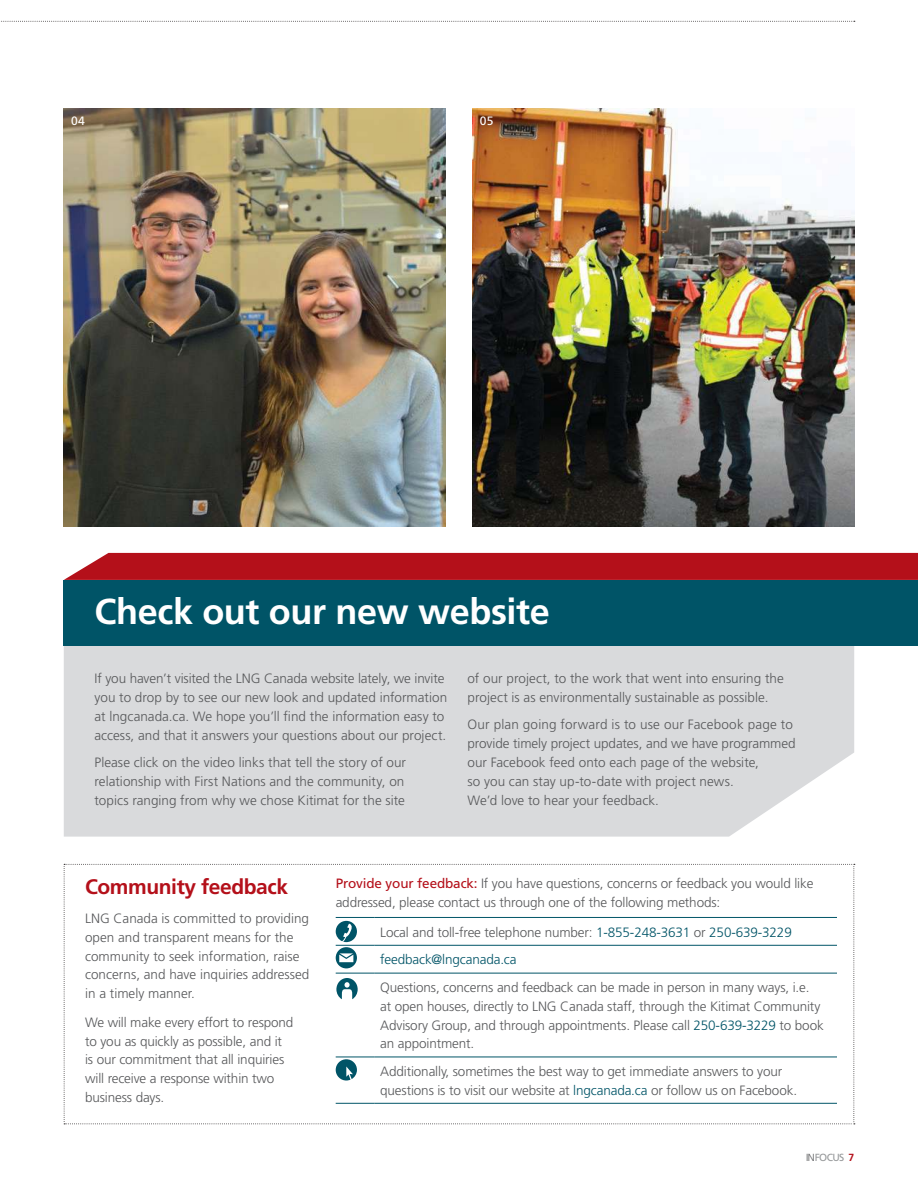
<style>
.page{position:relative;width:918px;height:1188px;background:#fff}
.page>*{position:absolute;margin:0;border:0;box-sizing:border-box;transform-origin:0 0}
.t1{font:700 36px "Frutiger";letter-spacing:-.01em;color:#fff}
.t2{font:700 21px "Frutiger";letter-spacing:-.02em;color:#b4101a}
.t3{font:300 13.5px/18.8px "Frutiger";letter-spacing:-.005em;color:#57585a}
.t4{font:300 13.5px/27.8px "Frutiger";letter-spacing:-.01em;color:#005467}
.t5{font:12.15px "Frutiger";color:#fff}
.t6{font:10.35px "Frutiger";letter-spacing:-.06em;color:#97999b}
.s1{font-weight:400;color:#b4101a}
.s2{color:#57585a}
.s3{color:#005467}
.s4{font-weight:300;color:#57585a}
.s5{font-weight:700;color:#b4101a}
</style>
<div class="page">
<svg style="left:1px;top:21px;width:854px;height:1px"></svg>
<img style="left:472px;top:108px;width:382px;height:418px">
<img style="left:64px;top:108px;width:381px;height:418px">
<div style="left:64px;top:645px;width:790px;height:192px;background:#d9dadc"></div>
<div style="left:64px;top:553px;width:854px;height:27px;background:#b4101a"></div>
<div style="left:64px;top:580px;width:854px;height:65px;background:#005467"></div>
<svg style="left:64px;top:864px;width:791px;height:261px"></svg>
<p class="t5" style="left:71px;top:115px;width:15px">04</p>
<p class="t5" style="left:480px;top:115px;width:15px">05</p>
<h1 class="t1" style="left:94px;top:596px;width:457px">Check out our new website</h1>
<p class="t3" style="left:94px;top:669px;width:354px">If you haven’t visited the LNG Canada website lately, we invite you to drop by to see our new look and updated information at lngcanada.ca. We hope you’ll ind the information easy to access, and that it answers your questions about our project.</p>
<p class="t3" style="left:94px;top:754px;width:313px">Please click on the video links that tell the story of our relationship with First Nations and the community, on topics ranging from why we chose Kitimat for the site</p>
<p class="t3" style="left:468px;top:670px;width:318px">of our project, to the work that went into ensuring the project is as environmentally sustainable as possible.</p>
<p class="t3" style="left:468px;top:716px;width:330px">Our plan going forward is to use our Facebook page to provide timely project updates, and we have programmed our Facebook feed onto each page of the website,<br>so you can stay up-to-date with project news.<br>We’d love to hear your feedback.</p>
<h2 class="t2" style="left:85px;top:878px;width:204px">Community feedback</h2>
<p class="t3" style="left:85px;top:910px;width:226px">LNG Canada is committed to providing open and transparent means for the community to seek information, raise concerns, and have inquiries addressed in a timely manner.</p>
<p class="t3" style="left:85px;top:1014px;width:210px">We will make every effort to respond to you as quickly as possible, and it is our commitment that all inquiries will receive a response within two business days.</p>
<p class="t3" style="left:336px;top:875px;width:479px"><span class="s1">Provide your feedback:</span> If you have questions, concerns or feedback you would like addressed, please contact us through one of the following methods:</p>
<p class="t4" style="left:380px;top:919px;width:413px"><span class="s2">Local and toll-free telephone number:</span> 1-855-248-3631 <span class="s2">or</span> 250-639-3229 feedback@lngcanada.ca</p>
<p class="t3" style="left:380px;top:979px;width:445px">Questions, concerns and feedback can be made in person in many ways, i.e. at open houses, directly to LNG Canada staff, through the Kitimat Community Advisory Group, and through appointments. Please call <span class="s3">250-639-3229</span> to book an appointment.</p>
<p class="t3" style="left:380px;top:1063px;width:418px">Additionally, sometimes the best way to get immediate answers to your questions is to visit our website at <span class="s3">lngcanada.ca</span> or follow us on Facebook.</p>
<p class="t6" style="left:806px;top:1153px;width:50px"><span class="s4">IN</span>FOCUS <span class="s5">7</span></p>
</div>
